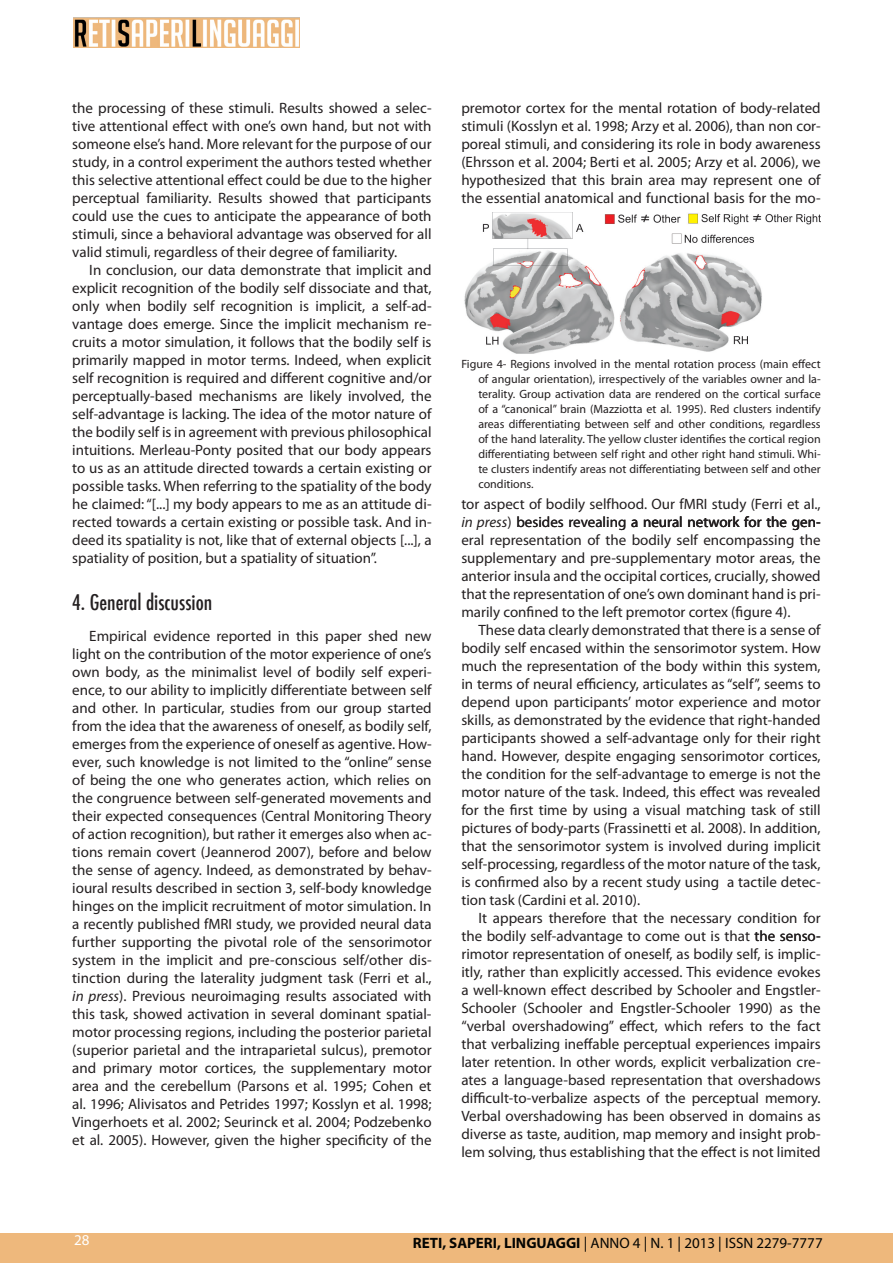
<style>
.page{position:relative;width:893px;height:1263px;background:#fff}
.page>*{position:absolute;margin:0;border:0;box-sizing:border-box;transform-origin:0 0}
.Heading_1{font:500 condensed 21px "Futura";color:#231f20}
.corpo_del_testo{font:15px/18px "Myriad Pro";color:#231f20;text-align:justify}
.t1{font:15px "Myriad Pro";color:#040503}
.t2{font:15px "Myriad Pro";color:#fff}
.bibliografia{font:12px/15px "Myriad Pro";color:#231f20;text-align:justify}
.s1{font-style:italic}
.s2{font-weight:700}
</style>
<div class="page">
<div style="left:0;top:1234px;width:893px;height:29px;background:#eeb87c"></div>
<img style="left:74px;top:17px;width:225px;height:31px">
<img style="left:464px;top:213px;width:357px;height:141px">
<p class="corpo_del_testo" style="left:72px;top:99px;width:361px">the processing of these stimuli. Results showed a selec&shy;tive attentional effect with one’s own hand, but not with someone else’s hand. More relevant for the purpose of our study, in a control experiment the authors tested whether this selective attentional effect could be due to the higher perceptual familiarity. Results showed that participants could use the cues to anticipate the appearance of both stimuli, since a behavioral advantage was observed for all valid stimuli, regardless of their degree of familiarity.</p>
<p class="corpo_del_testo" style="left:72px;top:261px;width:361px;text-indent:17px">In conclusion, our data demonstrate that implicit and explicit recognition of the bodily self dissociate and that, only when bodily self recognition is implicit, a self-ad&shy;vantage does emerge. Since the implicit mechanism re&shy;cruits a motor simulation, it follows that the bodily self is primarily mapped in motor terms. Indeed, when explicit self recognition is required and different cognitive and/or perceptually-based mechanisms are likely involved, the self-advantage is lacking. The idea of the motor nature of the bodily self is in agreement with previous philosophical intuitions. Merleau-Ponty posited that our body appears to us as an attitude directed towards a certain existing or possible tasks. When referring to the spatiality of the body he claimed: “[...] my body appears to me as an attitude di&shy;rected towards a certain existing or possible task. And in&shy;deed its spatiality is not, like that of external objects [...], a spatiality of position, but a spatiality of situation”.</p>
<p class="Heading_1" style="left:72px;top:589px;width:142px">4. General discussion</p>
<p class="corpo_del_testo" style="left:72px;top:626px;width:361px;text-indent:17px">Empirical evidence reported in this paper shed new light on the contribution of the motor experience of one’s own body, as the minimalist level of bodily self experi&shy;ence, to our ability to implicitly differentiate between self and other. In particular, studies from our group started from the idea that the awareness of oneself, as bodily self, emerges from the experience of oneself as agentive. How&shy;ever, such knowledge is not limited to the “online” sense of being the one who generates action, which relies on the congruence between self-generated movements and their expected consequences (Central Monitoring Theory of action recognition), but rather it emerges also when ac&shy;tions remain covert (Jeannerod 2007), before and below the sense of agency. Indeed, as demonstrated by behav&shy;ioural results described in section 3, self-body knowledge hinges on the implicit recruitment of motor simulation. In a recently published fMRI study, we provided neural data further supporting the pivotal role of the sensorimotor system in the implicit and pre-conscious self/other dis&shy;tinction during the laterality judgment task (Ferri et al., <span class="s1">in press</span>). Previous neuroimaging results associated with this task, showed activation in several dominant spatial&shy;motor processing regions, including the posterior parietal (superior parietal and the intraparietal sulcus), premotor and primary motor cortices, the supplementary motor area and the cerebellum (Parsons et al. 1995; Cohen et al. 1996; Alivisatos and Petrides 1997; Kosslyn et al. 1998; Vingerhoets et al. 2002; Seurinck et al. 2004; Podzebenko et al. 2005). However, given the higher specificity of the</p>
<p class="corpo_del_testo" style="left:461px;top:99px;width:361px">premotor cortex for the mental rotation of body-related stimuli (Kosslyn et al. 1998; Arzy et al. 2006), than non cor&shy;poreal stimuli, and considering its role in body awareness (Ehrsson et al. 2004; Berti et al. 2005; Arzy et al. 2006), we hypothesized that this brain area may represent one of the essential anatomical and functional basis for the mo-</p>
<p class="bibliografia" style="left:478px;top:356px;width:344px;text-indent:-17px">Figure 4- Regions involved in the mental rotation process (main effect of angular orientation), irrespectively of the variables owner and la&shy;terality. Group activation data are rendered on the cortical surface of a “canonical” brain (Mazziotta et al. 1995). Red clusters indentify areas differentiating between self and other conditions, regardless of the hand laterality. The yellow cluster identifies the cortical region differentiating between self right and other right hand stimuli. Whi&shy;te clusters indentify areas not differentiating between self and other conditions.</p>
<p class="corpo_del_testo" style="left:461px;top:495px;width:361px">tor aspect of bodily selfhood. Our fMRI study (Ferri et al., <span class="s1">in press</span>) besides revealing a neural network for the gen&shy;eral representation of the bodily self encompassing the supplementary and pre-supplementary motor areas, the anterior insula and the occipital cortices, crucially, showed that the representation of one’s own dominant hand is pri&shy;marily confined to the left premotor cortex (figure 4).</p>
<p class="corpo_del_testo" style="left:461px;top:621px;width:361px;text-indent:17px">These data clearly demonstrated that there is a sense of bodily self encased within the sensorimotor system. How much the representation of the body within this system, in terms of neural efficiency, articulates as “self”, seems to depend upon participants’ motor experience and motor skills, as demonstrated by the evidence that right-handed participants showed a self-advantage only for their right hand. However, despite engaging sensorimotor cortices, the condition for the self-advantage to emerge is not the motor nature of the task. Indeed, this effect was revealed for the first time by using a visual matching task of still pictures of body-parts (Frassinetti et al. 2008). In addition, that the sensorimotor system is involved during implicit self-processing, regardless of the motor nature of the task, is confirmed also by a recent study using a tactile detec&shy;tion task (Cardini et al. 2010).</p>
<p class="corpo_del_testo" style="left:461px;top:909px;width:361px;text-indent:17px">It appears therefore that the necessary condition for the bodily self-advantage to come out is that the senso&shy;rimotor representation of oneself, as bodily self, is implic&shy;itly, rather than explicitly accessed. This evidence evokes a well-known effect described by Schooler and Engstler-Schooler (Schooler and Engstler-Schooler 1990) as the “verbal overshadowing” effect, which refers to the fact that verbalizing ineffable perceptual experiences impairs later retention. In other words, explicit verbalization cre&shy;ates a language-based representation that overshadows difficult-to-verbalize aspects of the perceptual memory.<br>Verbal overshadowing has been observed in domains as diverse as taste, audition, map memory and insight prob&shy;lem solving, thus establishing that the effect is not limited</p>
<p class="t2" style="left:74px;top:1231px;width:17px">28</p>
<p class="t1" style="left:413px;top:1234px;width:411px"><span class="s2">RETI, SAPERI, LINGUAGGI</span> | ANNO 4 | N. 1 | 2013 | ISSN 2279-7777</p>
</div>
